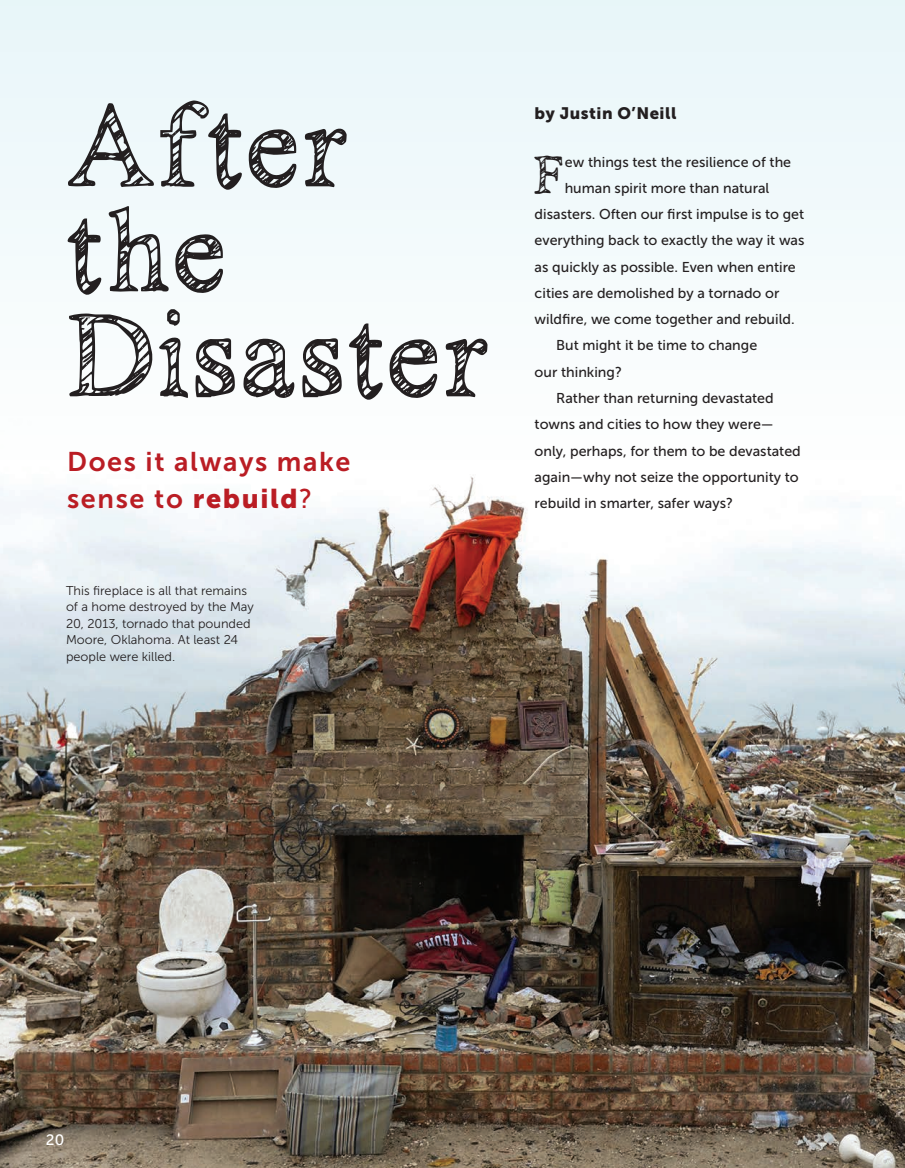
<style>
.page{position:relative;width:905px;height:1168px;background:#fff}
.page>*{position:absolute;margin:0;border:0;box-sizing:border-box;transform-origin:0 0}
.t1{font:108px/105px "KG No Regrets Sketch";letter-spacing:.02em;color:#231f20}
.t2{font:48.45px "KG No Regrets Sketch";color:#231f20}
.t3{font:27px/37.5px "Museo Sans 700";letter-spacing:.06em;color:#ba1d24}
.t4{font:16.5px "Museo Sans 900";letter-spacing:.03em;color:#231f20}
.t5{font:15px "Museo Sans 500";color:#fff}
.t6{font:14.25px "Museo Sans 500";color:#231f20}
.t7{font:12.75px/16.5px "Museo Sans 300";color:#231f20}
.s1{font-family:"Museo Sans 900"}
.s2{font-family:"Museo Sans 500"}
</style>
<div class="page">
<img style="left:0;top:476px;width:905px;height:692px">
<div style="left:0;top:0;width:905px;height:419px;background:#f1f9fb"></div>
<h1 class="t1" style="left:66px;top:91px;width:425px">After the<br>Disaster</h1>
<p class="t4" style="left:534px;top:104px;width:143px">by Justin O’Neill</p>
<h2 class="t2" style="left:533px;top:143px;width:32px">F</h2>
<p class="t6" style="left:564px;top:154px;width:228px">ew things test the resilience of the</p>
<p class="t6" style="left:564px;top:180px;width:206px">human spirit more than natural</p>
<p class="t6" style="left:534px;top:206px;width:271px">disasters. Often our first impulse is to get</p>
<p class="t6" style="left:534px;top:233px;width:271px">everything back to exactly the way it was</p>
<p class="t6" style="left:534px;top:259px;width:263px">as quickly as possible. Even when entire</p>
<p class="t6" style="left:534px;top:285px;width:246px">cities are demolished by a tornado or</p>
<p class="t6" style="left:534px;top:311px;width:261px">wildfire, we come together and rebuild.</p>
<p class="t6" style="left:556px;top:338px;width:202px">But might it be time to change</p>
<p class="t6" style="left:534px;top:364px;width:89px">our thinking?</p>
<p class="t6" style="left:556px;top:390px;width:219px">Rather than returning devastated</p>
<p class="t6" style="left:534px;top:416px;width:241px">towns and cities to how they were—</p>
<p class="t6" style="left:534px;top:443px;width:268px">only, perhaps, for them to be devastated</p>
<p class="t6" style="left:534px;top:469px;width:265px">again—why not seize the opportunity to</p>
<p class="t6" style="left:534px;top:495px;width:200px">rebuild in smarter, safer ways?</p>
<h3 class="t3" style="left:67px;top:443px;width:285px">Does it always make sense to <span class="s1">rebuild</span><span class="s2">?</span></h3>
<p class="t7" style="left:66px;top:582px;width:189px">This fireplace is all that remains of a home destroyed by the May<br>20, 2013, tornado that pounded<br>Moore, Oklahoma. At least 24 people were killed.</p>
<p class="t5" style="left:46px;top:1131px;width:20px">20</p>
</div>
